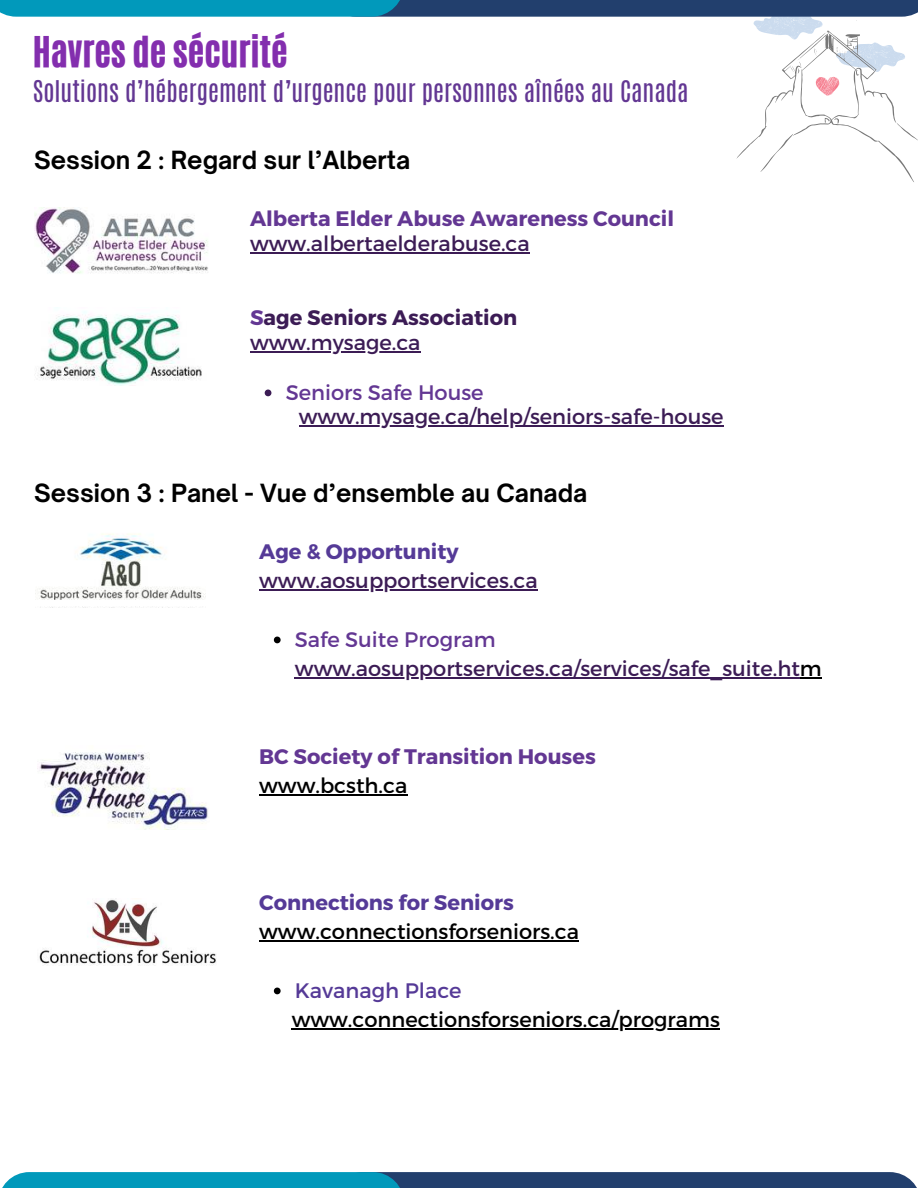
<style>
.page{position:relative;width:918px;height:1188px;background:#fff}
.page>*{position:absolute;margin:0;border:0;box-sizing:border-box;transform-origin:0 0}
.t1{font:35.55px "CA Generated";color:#832eae}
.t2{font:25.05px "Antonio";color:#633793}
.t3{font:700 24px "Open Sauce One";color:#000}
.t4{font:21px/29.2px "Montserrat";color:#3c1c55}
.t5{font:21px "Montserrat";color:#000}
.t6{font:700 21px "Montserrat";color:#633793}
.t7{font:700 21px "Montserrat";color:#553a97}
.t8{font:700 21px/24.8px "Montserrat";color:#3c1c55}
.t9{font:21px "Montserrat";color:#633793}
.t10{font:21px "Montserrat";color:#553a97}
.s1{color:#633793}
.s2{font-weight:400}
.s3{color:#000}
</style>
<div class="page">
<div style="left:331px;top:1172px;width:587px;height:16px;background:#223f6d"></div>
<div style="left:0;top:1172px;width:404px;height:16px;background:#0199bb"></div>
<img style="left:37px;top:311px;width:165px;height:74px">
<hr style="left:250px;top:252px;width:280px;height:1px;background:#3c1c55">
<hr style="left:250px;top:351px;width:171px;height:1px;background:#3c1c55">
<svg style="left:265px;top:390px;width:6px;height:6px"></svg>
<hr style="left:299px;top:426px;width:425px;height:1px;background:#3c1c55">
<svg style="left:736px;top:17px;width:182px;height:165px"></svg>
<div style="left:324px;top:0;width:594px;height:17px;background:#223f6d"></div>
<div style="left:0;top:0;width:404px;height:17px;background:#0199bb"></div>
<img style="left:39px;top:534px;width:167px;height:73px">
<hr style="left:259px;top:589px;width:279px;height:1px;background:#3c1c55">
<svg style="left:274px;top:637px;width:7px;height:6px"></svg>
<hr style="left:295px;top:677px;width:505px;height:1px;background:#3c1c55">
<svg style="left:800px;top:677px;width:22px;height:1px"></svg>
<hr style="left:259px;top:794px;width:148px;height:1px;background:#000">
<hr style="left:259px;top:940px;width:320px;height:1px;background:#000">
<svg style="left:274px;top:988px;width:7px;height:6px"></svg>
<hr style="left:292px;top:1028px;width:428px;height:1px;background:#000">
<img style="left:39px;top:752px;width:169px;height:77px">
<img style="left:34px;top:207px;width:174px;height:67px">
<img style="left:39px;top:898px;width:177px;height:68px">
<h1 class="t1" style="left:33px;top:25px;width:257px">Havres de sécurité</h1>
<p class="t2" style="left:33px;top:73px;width:657px">Solutions d’hébergement d’urgence pour personnes aînées au Canada</p>
<p class="t3" style="left:34px;top:145px;width:378px">Session 2 : Regard sur l’Alberta</p>
<p class="t6" style="left:250px;top:206px;width:426px">Alberta Elder Abuse Awareness Council</p>
<p class="t4" style="left:250px;top:229px;width:281px">www.albertaelderabuse.ca</p>
<p class="t8" style="left:250px;top:306px;width:269px"><span class="s1">S</span>age Seniors Association <span class="s2">www.mysage.ca</span></p>
<p class="t9" style="left:286px;top:379px;width:199px">Seniors Safe House</p>
<p class="t4" style="left:299px;top:402px;width:426px">www.mysage.ca/help/seniors-safe-house</p>
<p class="t3" style="left:34px;top:477px;width:555px">Session 3 : Panel - Vue d’ensemble au Canada</p>
<p class="t7" style="left:259px;top:538px;width:201px">Age &amp; Opportunity</p>
<p class="t4" style="left:259px;top:566px;width:280px">www.aosupportservices.ca</p>
<p class="t4" style="left:295px;top:625px;width:528px"><span class="s1">Safe Suite Program </span>www.aosupportservices.ca/services/safe_suite.ht<span class="s3">m</span></p>
<p class="t6" style="left:259px;top:743px;width:338px">BC Society of Transition Houses</p>
<p class="t5" style="left:259px;top:773px;width:150px">www.bcsth.ca</p>
<p class="t7" style="left:259px;top:889px;width:256px">Connections for Seniors</p>
<p class="t5" style="left:259px;top:919px;width:321px">www.connectionsforseniors.ca</p>
<p class="t10" style="left:295px;top:977px;width:168px">Kavanagh Place</p>
<p class="t5" style="left:292px;top:1007px;width:430px">www.connectionsforseniors.ca/programs</p>
</div>
